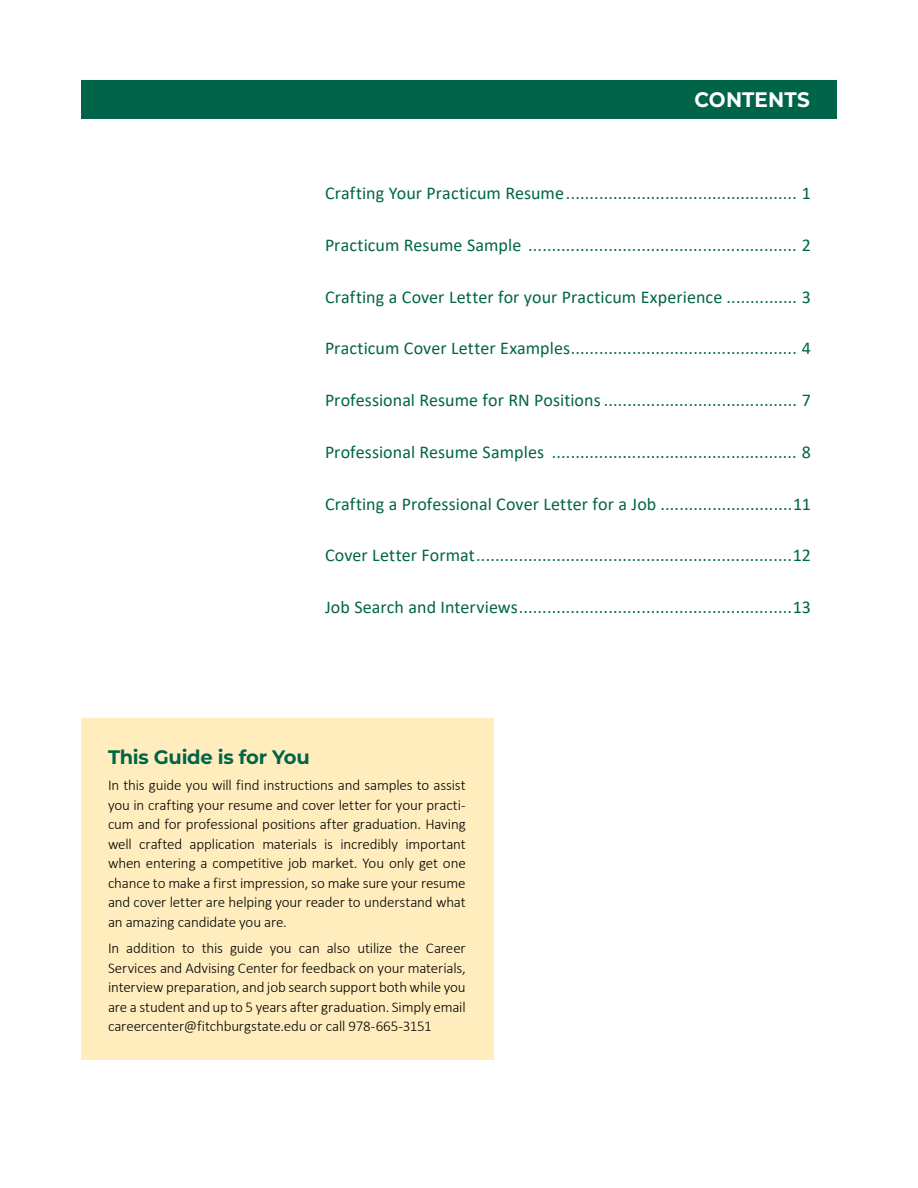
<style>
.page{position:relative;width:918px;height:1188px;background:#fff}
.page>*{position:absolute;margin:0;border:0;box-sizing:border-box;transform-origin:0 0}
.t1{font:700 21px "Montserrat";letter-spacing:.005em;color:#fff;scale:.95 1}
.t2{font:700 19.5px "Montserrat";letter-spacing:-.015em;color:#006548}
.t3{font:18px "Calibri";letter-spacing:.005em;color:#006548}
.t4{font:300 15px/19.5px "Calibri";letter-spacing:-.01em;color:#000;text-align:justify}
</style>
<div class="page">
<div style="left:81px;top:719px;width:413px;height:341px;background:#ffedbe"></div>
<div style="left:81px;top:80px;width:756px;height:39px;background:#006548"></div>
<p class="t1" style="left:694px;top:84px;width:123px">CONTENTS</p>
<p class="t3" style="left:325px;top:181px;width:487px">Crafting Your Practicum Resume................................................. 1</p>
<p class="t3" style="left:325px;top:232px;width:487px">Practicum Resume Sample ......................................................... 2</p>
<p class="t3" style="left:325px;top:284px;width:487px">Crafting a Cover Letter for your Practicum Experience ............... 3</p>
<p class="t3" style="left:325px;top:336px;width:487px">Practicum Cover Letter Examples................................................ 4</p>
<p class="t3" style="left:325px;top:388px;width:487px">Professional Resume for RN Positions ......................................... 7</p>
<p class="t3" style="left:325px;top:439px;width:487px">Professional Resume Samples .................................................... 8</p>
<p class="t3" style="left:325px;top:491px;width:488px">Crafting a Professional Cover Letter for a Job ............................11</p>
<p class="t3" style="left:325px;top:543px;width:488px">Cover Letter Format...................................................................12</p>
<p class="t3" style="left:325px;top:595px;width:488px">Job Search and Interviews..........................................................13</p>
<p class="t2" style="left:108px;top:743px;width:203px">This Guide is for You</p>
<p class="t4" style="left:108px;top:776px;width:359px">In this guide you will find instructions and samples to assist you in crafting your resume and cover letter for your practi&shy;cum and for professional positions after graduation. Having well crafted application materials is incredibly important when entering a competitive job market. You only get one chance to make a first impression, so make sure your resume and cover letter are helping your reader to understand what an amazing candidate you are.</p>
<p class="t4" style="left:108px;top:938px;width:359px">In addition to this guide you can also utilize the Career Services and Advising Center for feedback on your materials, interview preparation, and job search support both while you are a student and up to 5 years after graduation. Simply email careercenter@fitchburgstate.edu or call 978-665-3151</p>
</div>
